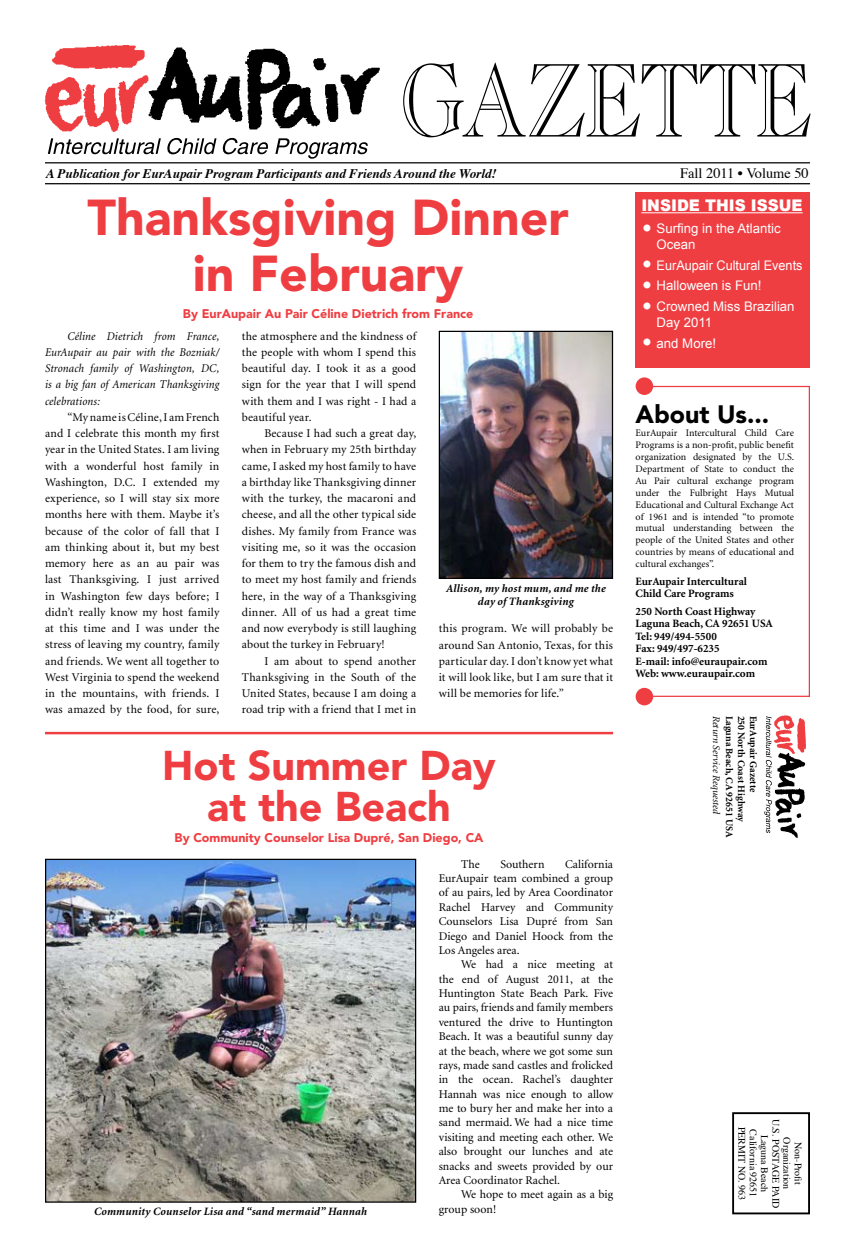
<style>
.page{position:relative;width:855px;height:1260px;background:#fff}
.page>*{position:absolute;margin:0;border:0;box-sizing:border-box;transform-origin:0 0}
.t1{font:102.75px "Caslon Open Face";letter-spacing:-.035em;color:#000;scale:.75 1}
.t2{font:900 50px/56.2px "Avenir";color:#ef3e42;text-align:center}
.t3{font:900 41.25px/41.2px "Avenir";color:#ef3e42;text-align:center}
.t4{font:900 25px "Avenir";color:#000}
.t5{font:900 16.12px "Arial";color:#fff;scale:.95 1}
.t6{font:14.38px "Times";color:#000}
.t7{font:13.25px/15.4px "Arial";color:#fff}
.t8{font:13.25px "Arial";color:#fff;scale:.96 1}
.t9{font:italic 700 13.12px "Times";color:#000}
.t10{font:900 12.5px "Avenir";color:#ef3e42}
.t11{font:11.88px/16.2px "Minion";color:#000;text-align:justify}
.t12{font:italic 11.88px/16.2px "Minion";letter-spacing:.01em;color:#000;text-align:justify;scale:.94 1}
.t13{font:700 11.25px/12.5px "Minion";color:#000}
.t14{font:italic 700 11.25px/13.1px "Minion";letter-spacing:.015em;color:#000;text-align:center}
.t15{font:italic 10.12px "Minion";color:#000}
.t16{font:10px/11.9px "Minion";color:#000;text-align:justify}
.t17{font:10px/11.2px "Times";color:#000;text-align:center}
.t18{font:700 10px "Minion";color:#000}
.s1{font-size:27.88px}
</style>
<div class="page">
<hr style="left:45px;top:162px;width:765px;height:1px;background:#000">
<hr style="left:45px;top:183px;width:765px;height:1px;background:#000">
<div style="left:732px;top:1112px;width:78px;height:102px;border:2px solid #000"></div>
<div style="left:636px;top:192px;width:174px;height:176px;background:#ef3e42"></div>
<img style="left:45px;top:46px;width:97px;height:86px">
<img style="left:142px;top:47px;width:237px;height:83px">
<svg style="left:48px;top:138px;width:220px;height:16px"></svg>
<svg style="left:275px;top:138px;width:93px;height:21px"></svg>
<img style="left:774px;top:715px;width:31px;height:36px">
<img style="left:774px;top:751px;width:31px;height:86px">
<svg style="left:764px;top:716px;width:8px;height:117px"></svg>
<hr style="left:641px;top:212px;width:162px;height:1px;background:#fff">
<div style="left:648px;top:386px;width:162px;height:311px;border:1px solid #ef3e42"></div>
<div style="left:636px;top:377px;width:17px;height:18px;background:#ef3e42;border-radius:50%"></div>
<div style="left:636px;top:688px;width:17px;height:17px;background:#ef3e42;border-radius:50%"></div>
<img style="left:441px;top:333px;width:170px;height:244px">
<div style="left:439px;top:331px;width:174px;height:248px;border:1px solid #000"></div>
<img style="left:47px;top:861px;width:367px;height:340px">
<div style="left:45px;top:859px;width:371px;height:344px;border:1px solid #000"></div>
<hr style="left:45px;top:732px;width:568px;height:2px;background:#ef3e42">
<h1 class="t1" style="left:399px;top:41px;width:553px">GAZETTE</h1>
<p class="t9" style="left:46px;top:161px;width:452px">A Publication for EurAupair Program Participants and Friends Around the World!</p>
<h2 class="t2" style="left:87px;top:189px;width:483px">Thanksgiving Dinner in February</h2>
<p class="t10" style="left:183px;top:306px;width:292px">By EurAupair Au Pair Céline Dietrich from France</p>
<p class="t12" style="left:45px;top:328px;width:187px;text-indent:22px">Céline Dietrich from France, EurAupair au pair with the Bozniak/ Stronach family of Washington, DC, is a big fan of American Thanksgiving celebrations:</p>
<p class="t11" style="left:45px;top:409px;width:176px;text-indent:23px">“My name is Céline, I am French and I celebrate this month my first year in the United States. I am living with a wonderful host family in Washington, D.C. I extended my experience, so I will stay six more months here with them. Maybe it’s because of the color of fall that I am thinking about it, but my best memory here as an au pair was last Thanksgiving. I just arrived in Washington few days before; I didn’t really know my host family at this time and I was under the stress of leaving my country, family and friends. We went all together to West Virginia to spend the weekend in the mountains, with friends. I was amazed by the food, for sure,</p>
<p class="t11" style="left:242px;top:328px;width:176px">the atmosphere and the kindness of the people with whom I spend this beautiful day. I took it as a good sign for the year that I will spend with them and I was right - I had a beautiful year.</p>
<p class="t11" style="left:242px;top:426px;width:176px;text-indent:23px">Because I had such a great day, when in February my 25th birthday came, I asked my host family to have a birthday like Thanksgiving dinner with the turkey, the macaroni and cheese, and all the other typical side dishes. My family from France was visiting me, so it was the occasion for them to try the famous dish and to meet my host family and friends here, in the way of a Thanksgiving dinner. All of us had a great time and now everybody is still laughing about the turkey in February!</p>
<p class="t11" style="left:242px;top:653px;width:176px;text-indent:23px">I am about to spend another Thanksgiving in the South of the United States, because I am doing a road trip with a friend that I met in</p>
<p class="t14" style="left:446px;top:582px;width:161px">Allison, my host mum, and me the day of Thanksgiving</p>
<p class="t11" style="left:439px;top:621px;width:176px">this program. We will probably be around San Antonio, Texas, for this particular day. I don’t know yet what it will look like, but I am sure that it will be memories for life.”</p>
<h3 class="t3" style="left:162px;top:745px;width:335px">Hot Summer Day at the Beach</h3>
<p class="t10" style="left:175px;top:831px;width:310px">By Community Counselor Lisa Dupré, San Diego, CA</p>
<p class="t14" style="left:94px;top:1205px;width:275px">Community Counselor Lisa and “sand mermaid” Hannah</p>
<p class="t11" style="left:439px;top:857px;width:176px;line-height:14.4px;text-indent:126px">California EurAupair team combined a group of au pairs, led by Area Coordinator Rachel Harvey and Community Counselors Lisa Dupré from San Diego and Daniel Hoock from the Los Angeles area.</p>
<p class="t11" style="left:439px;top:958px;width:176px;line-height:14.4px;text-indent:23px">We had a nice meeting at the end of August 2011, at the Huntington State Beach Park. Five au pairs, friends and family members ventured the drive to Huntington Beach. It was a beautiful sunny day at the beach, where we got some sun rays, made sand castles and frolicked in the ocean. Rachel’s daughter Hannah was nice enough to allow me to bury her and make her into a sand mermaid. We had a nice time visiting and meeting each other. We also brought our lunches and ate snacks and sweets provided by our Area Coordinator Rachel.</p>
<p class="t11" style="left:439px;top:1188px;width:176px;line-height:14.4px;text-indent:23px">We hope to meet again as a big group soon!</p>
<p class="t11" style="left:461px;top:856px;width:20px">The</p>
<p class="t11" style="left:500px;top:856px;width:46px">Southern</p>
<p class="t6" style="left:680px;top:160px;width:130px">Fall 2011 • Volume 50</p>
<h3 class="t5" style="left:641px;top:196px;width:171px">INSIDE THIS ISSUE</h3>
<p class="t7" style="left:657px;top:221px;width:126px;text-indent:-14px"><span class="s1">•</span> Surfing in the Atlantic<br>Ocean</p>
<p class="t8" style="left:642px;top:257px;width:168px"><span class="s1">•</span> EurAupair Cultural Events</p>
<p class="t7" style="left:642px;top:278px;width:121px"><span class="s1">•</span> Halloween is Fun!</p>
<p class="t7" style="left:657px;top:299px;width:140px;text-indent:-14px"><span class="s1">•</span> Crowned Miss Brazilian<br>Day 2011</p>
<p class="t7" style="left:642px;top:335px;width:75px"><span class="s1">•</span> and More!</p>
<h3 class="t4" style="left:636px;top:400px;width:135px">About Us...</h3>
<p class="t16" style="left:636px;top:428px;width:160px">EurAupair Intercultural Child Care Programs is a non-profit, public benefit organization designated by the U.S.<br>Department of State to conduct the Au Pair cultural exchange program under the Fulbright Hays Mutual Educational and Cultural Exchange Act of 1961 and is intended “to promote mutual understanding between the people of the United States and other countries by means of educational and cultural exchanges”.</p>
<p class="t13" style="left:636px;top:575px;width:113px">EurAupair Intercultural<br>Child Care Programs</p>
<p class="t13" style="left:636px;top:605px;width:139px">250 North Coast Highway<br>Laguna Beach, CA 92651 USA<br>Tel: 949/494-5500<br>Fax: 949/497-6235<br>E-mail: info@euraupair.com<br>Web: www.euraupair.com</p>
<p class="t15" style="left:721px;top:716px;width:100px;rotate:90deg">Return Service Requested</p>
<p class="t18" style="left:735px;top:716px;width:124px;rotate:90deg">Laguna Beach, CA 92651 USA</p>
<p class="t18" style="left:747px;top:716px;width:108px;rotate:90deg">250 North Coast Highway</p>
<p class="t18" style="left:759px;top:716px;width:78px;rotate:90deg">EurAupair Gazette</p>
<p class="t17" style="left:805px;top:1119px;width:91px;rotate:90deg">Non-Profit<br>Organization<br>U.S. POSTAGE PAID<br>Laguna Beach</p>
<p class="t17" style="left:748px;top:1127px;width:75px;rotate:90deg">PERMIT NO. 963</p>
<p class="t17" style="left:760px;top:1129px;width:70px;rotate:90deg">California 92651</p>
</div>
